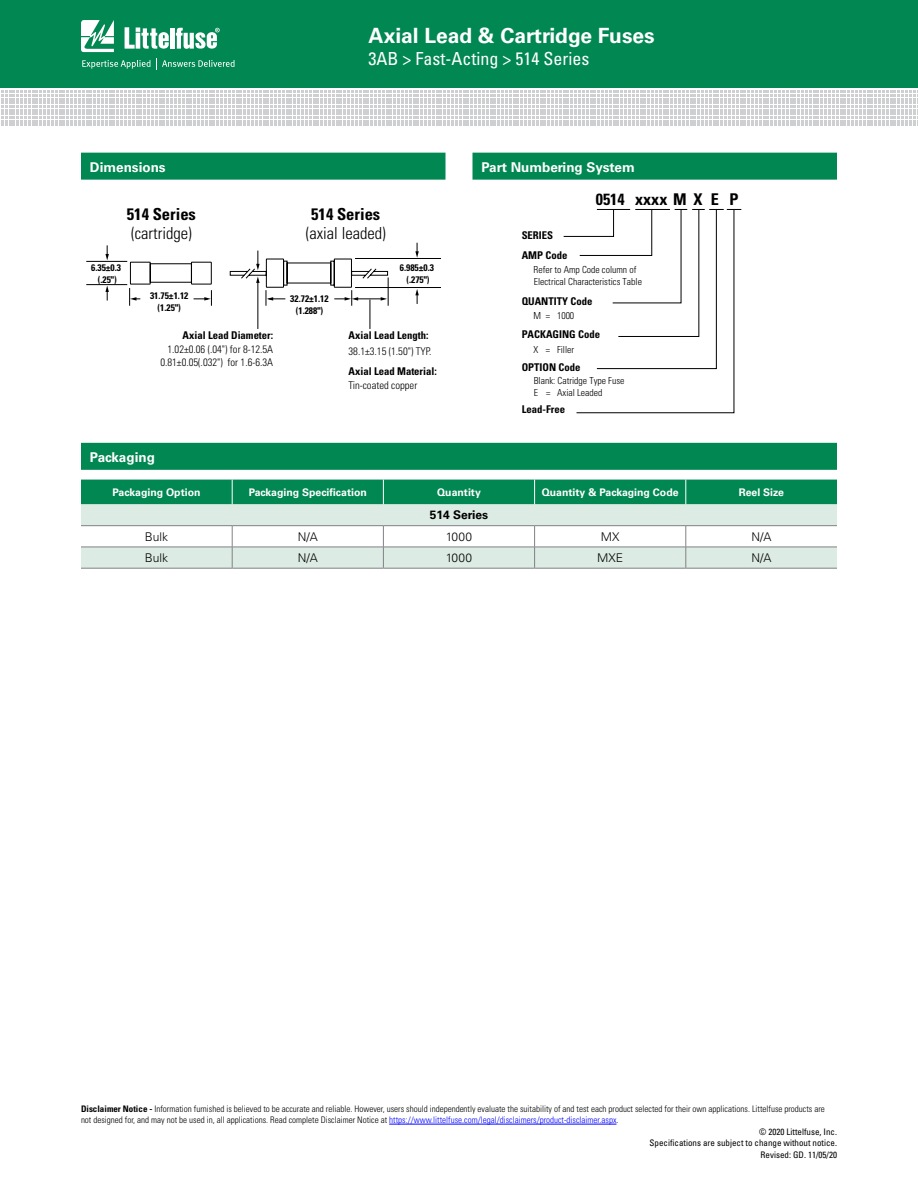
<style>
.page{position:relative;width:918px;height:1188px;background:#fff}
.page>*{position:absolute;margin:0;border:0;box-sizing:border-box;transform-origin:0 0}
.t1{font:700 21px "Univers LT Std";color:#fff}
.t2{font:condensed 18px "Univers LT Std";color:#fff}
.t3{font:300 condensed 16.65px "Univers LT Std";color:#000}
.t4{font:700 condensed 16.65px "Univers LT Std";color:#000}
.t5{font:700 condensed 16.2px "Univers LT Std";color:#000}
.t6{font:700 13.5px "Univers LT Std";color:#fff}
.t7{font:300 12px "Univers LT Std";color:#000}
.t8{font:700 12px "Univers LT Std";color:#000}
.t9{font:700 condensed 10.65px "Univers LT Std";color:#000}
.t10{font:300 condensed 10.65px/13px "Univers LT Std";color:#000;text-align:right}
.t11{font:700 10.5px "Univers LT Std";color:#fff}
.t12{font:300 condensed 9.75px/11.7px "Univers LT Std";color:#000}
.t13{font:700 condensed 9.45px/11.9px "Univers LT Std";color:#000;text-align:center}
.t14{font:300 condensed 9px/10.8px "Univers LT Std";color:#000}
.t15{font:condensed 9px/10.8px "Univers LT Std";color:#000;text-align:right}
.s1{font-weight:700}
.s2{color:#00f}
</style>
<div class="page">
<div style="left:0;top:0;width:918px;height:88px;background:#008752"></div>
<svg style="left:1px;top:91px;width:917px;height:35px"></svg>
<svg style="left:81px;top:20px;width:33px;height:32px"></svg>
<hr style="left:170px;top:28px;width:4px;height:21px;background:#fff">
<svg style="left:176px;top:28px;width:44px;height:21px"></svg>
<svg style="left:125px;top:27px;width:44px;height:22px"></svg>
<svg style="left:82px;top:58px;width:153px;height:11px"></svg>
<div style="left:81px;top:153px;width:365px;height:27px;background:#008752"></div>
<svg style="left:81px;top:504px;width:756px;height:64px;fill:#dcebe3"></svg>
<div style="left:81px;top:480px;width:756px;height:24px;background:#008752"></div>
<hr style="left:81px;top:525px;width:151px;height:1px;background:#808285">
<hr style="left:232px;top:525px;width:151px;height:1px;background:#808285">
<hr style="left:383px;top:525px;width:152px;height:1px;background:#808285">
<hr style="left:535px;top:525px;width:151px;height:1px;background:#808285">
<hr style="left:686px;top:525px;width:151px;height:1px;background:#808285">
<hr style="left:81px;top:547px;width:151px;height:1px;background:#808285">
<hr style="left:232px;top:547px;width:151px;height:1px;background:#808285">
<svg style="left:232px;top:526px;width:1px;height:42px"></svg>
<hr style="left:383px;top:547px;width:152px;height:1px;background:#808285">
<svg style="left:383px;top:526px;width:1px;height:42px"></svg>
<hr style="left:535px;top:547px;width:151px;height:1px;background:#808285">
<svg style="left:534px;top:526px;width:1px;height:42px"></svg>
<hr style="left:686px;top:547px;width:151px;height:1px;background:#808285">
<svg style="left:686px;top:526px;width:1px;height:42px"></svg>
<hr style="left:81px;top:568px;width:151px;height:1px;background:#808285">
<hr style="left:232px;top:568px;width:151px;height:1px;background:#808285">
<hr style="left:383px;top:568px;width:152px;height:1px;background:#808285">
<hr style="left:535px;top:568px;width:151px;height:1px;background:#808285">
<hr style="left:686px;top:568px;width:151px;height:1px;background:#808285">
<div style="left:81px;top:443px;width:756px;height:27px;background:#008752"></div>
<svg style="left:415px;top:289px;width:4px;height:15px"></svg>
<svg style="left:415px;top:243px;width:4px;height:15px"></svg>
<hr style="left:355px;top:258px;width:86px;height:1px;background:#000">
<hr style="left:355px;top:287px;width:86px;height:1px;background:#000">
<svg style="left:86px;top:245px;width:303px;height:84px"></svg>
<div style="left:472px;top:153px;width:365px;height:27px;background:#008752"></div>
<svg style="left:563px;top:209px;width:178px;height:204px"></svg>
<hr style="left:389px;top:1124px;width:228px;height:1px;background:#00f">
<h1 class="t1" style="left:369px;top:23px;width:288px">Axial Lead &amp; Cartridge Fuses</h1>
<h2 class="t2" style="left:369px;top:47px;width:222px">3AB &gt; Fast-Acting &gt; 514 Series</h2>
<h3 class="t6" style="left:90px;top:159px;width:77px">Dimensions</h3>
<h3 class="t6" style="left:481px;top:159px;width:155px">Part Numbering System</h3>
<h3 class="t5" style="left:596px;top:189px;width:125px">0514 xxxx M X E</h3>
<h3 class="t5" style="left:729px;top:189px;width:11px">P</h3>
<h3 class="t4" style="left:127px;top:204px;width:71px">514 Series</h3>
<h3 class="t3" style="left:131px;top:223px;width:62px">(cartridge)</h3>
<h3 class="t4" style="left:311px;top:204px;width:71px">514 Series</h3>
<h3 class="t3" style="left:306px;top:223px;width:82px">(axial leaded)</h3>
<p class="t9" style="left:522px;top:229px;width:33px">SERIES</p>
<p class="t9" style="left:522px;top:249px;width:47px">AMP Code</p>
<p class="t13" style="left:91px;top:262px;width:31px">6.35±0.3 (.25")</p>
<p class="t13" style="left:400px;top:262px;width:36px">6.985±0.3 (.275")</p>
<p class="t12" style="left:534px;top:264px;width:110px">Refer to Amp Code column of<br>Electrical Characteristics Table</p>
<p class="t13" style="left:150px;top:290px;width:40px">31.75±1.12 (1.25")</p>
<p class="t13" style="left:290px;top:292px;width:40px">32.72±1.12 (1.288")</p>
<p class="t9" style="left:522px;top:295px;width:72px">QUANTITY Code</p>
<p class="t12" style="left:534px;top:310px;width:42px">M = 1000</p>
<p class="t9" style="left:183px;top:329px;width:92px">Axial Lead Diameter:</p>
<p class="t10" style="left:160px;top:343px;width:114px">1.02±0.06 (.04") for 8-12.5A<br>0.81±0.05(.032") for 1.6-6.3A</p>
<p class="t9" style="left:349px;top:329px;width:81px">Axial Lead Length:</p>
<p class="t10" style="left:349px;top:344px;width:84px">38.1±3.15 (1.50") TYP.</p>
<p class="t9" style="left:349px;top:364px;width:90px">Axial Lead Material:</p>
<p class="t10" style="left:349px;top:379px;width:70px">Tin-coated copper</p>
<p class="t9" style="left:522px;top:328px;width:80px">PACKAGING Code</p>
<p class="t12" style="left:534px;top:343px;width:42px">X = Filler</p>
<p class="t9" style="left:522px;top:361px;width:60px">OPTION Code</p>
<p class="t12" style="left:534px;top:375px;width:92px">Blank: Catridge Type Fuse<br>E = Axial Leaded</p>
<p class="t9" style="left:522px;top:402px;width:45px">Lead-Free</p>
<h3 class="t6" style="left:90px;top:449px;width:67px">Packaging</h3>
<p class="t11" style="left:113px;top:486px;width:89px">Packaging Option</p>
<p class="t11" style="left:249px;top:486px;width:120px">Packaging Specification</p>
<p class="t11" style="left:437px;top:486px;width:45px">Quantity</p>
<p class="t11" style="left:542px;top:486px;width:138px">Quantity &amp; Packaging Code</p>
<p class="t11" style="left:739px;top:486px;width:47px">Reel Size</p>
<h3 class="t8" style="left:430px;top:508px;width:60px">514 Series</h3>
<h3 class="t7" style="left:145px;top:529px;width:25px">Bulk</h3>
<h3 class="t7" style="left:298px;top:529px;width:22px">N/A</h3>
<h3 class="t7" style="left:446px;top:529px;width:28px">1000</h3>
<h3 class="t7" style="left:601px;top:529px;width:20px">MX</h3>
<h3 class="t7" style="left:751px;top:529px;width:22px">N/A</h3>
<h3 class="t7" style="left:145px;top:550px;width:25px">Bulk</h3>
<h3 class="t7" style="left:298px;top:550px;width:22px">N/A</h3>
<h3 class="t7" style="left:446px;top:550px;width:28px">1000</h3>
<h3 class="t7" style="left:597px;top:550px;width:27px">MXE</h3>
<h3 class="t7" style="left:751px;top:550px;width:22px">N/A</h3>
<p class="t14" style="left:81px;top:1104px;width:745px"><span class="s1">Disclaimer Notice -</span> Information furnished is believed to be accurate and reliable. However, users should independently evaluate the suitability of and test each product selected for their own applications. Littelfuse products are not designed for, and may not be used in, all applications. Read complete Disclaimer Notice at <span class="s2">https://www.littelfuse.com/legal/disclaimers/product-disclaimer.aspx</span>.</p>
<p class="t15" style="left:650px;top:1126px;width:189px">© 2020 Littelfuse, Inc.<br>Specifications are subject to change without notice.</p>
<p class="t15" style="left:761px;top:1149px;width:78px">Revised: GD. 11/05/20</p>
</div>
